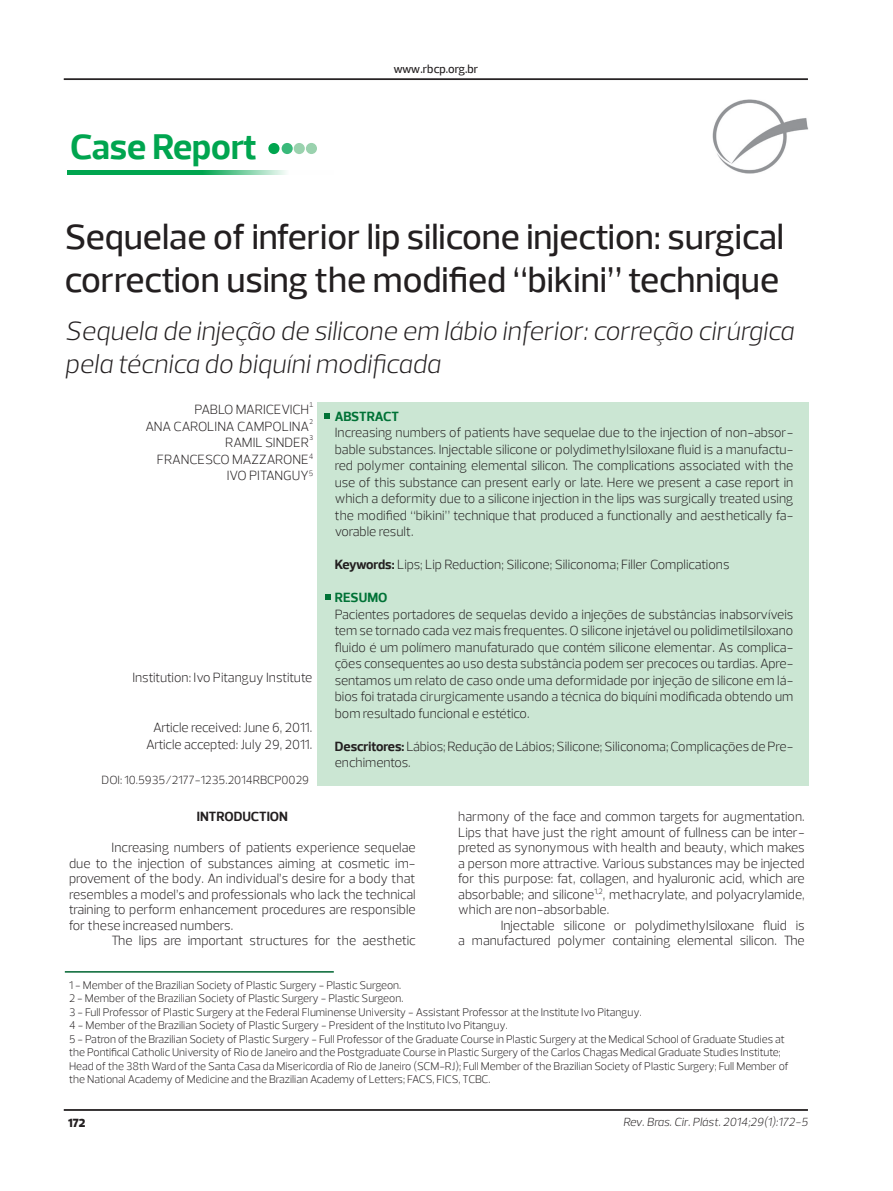
<style>
.page{position:relative;width:893px;height:1191px;background:#fff}
.page>*{position:absolute;margin:0;border:0;box-sizing:border-box;transform-origin:0 0}
.t1{font:500 36px/43.2px "Prelo";color:#231f20}
.t2{font:700 36px "Prelo";letter-spacing:-.005em;color:#00a54f}
.t3{font:italic 300 27px/32.4px "Prelo";color:#231f20}
.List_Paragraph{font:300 13.5px/16.5px "Prelo";color:#231f20;text-align:justify}
.List_Paragraph-2{font:300 13.5px "Prelo";letter-spacing:-.02em;color:#231f20}
.List_Paragraph-3{font:700 13.5px "Prelo";color:#007236}
.List_Paragraph-4{font:700 13.5px "Prelo";letter-spacing:-.01em;color:#231f20}
.t4{font:italic 300 12px "Prelo";color:#231f20}
.t5{font:300 12px "Prelo";color:#231f20}
.t6{font:500 12px "Prelo";color:#231f20}
.t7{font:900 12px "Prelo";color:#231f20}
.t8{font:300 11.25px/13.5px "Prelo";color:#231f20}
.s1{font-weight:700}
</style>
<div class="page">
<hr style="left:64px;top:79px;width:744px;height:1px;background:#231f20">
<hr style="left:64px;top:1109px;width:744px;height:1px;background:#231f20">
<hr style="left:64px;top:1110px;width:744px;height:1px;background:#231f20">
<hr style="left:65px;top:971px;width:269px;height:1px;background:#006531">
<div style="left:318px;top:402px;width:491px;height:384px;background:#cbe6d3"></div>
<svg style="left:324px;top:413px;width:6px;height:5px"></svg>
<svg style="left:325px;top:595px;width:6px;height:5px"></svg>
<img style="left:712px;top:99px;width:97px;height:74px">
<svg style="left:68px;top:170px;width:218px;height:4px"></svg>
<div style="left:268px;top:143px;width:11px;height:11px;background:#00a54f;border-radius:50%"></div>
<div style="left:294px;top:143px;width:11px;height:11px;background:#9ad2ae;border-radius:50%"></div>
<div style="left:282px;top:143px;width:11px;height:11px;background:#39b97a;border-radius:50%"></div>
<div style="left:306px;top:143px;width:11px;height:11px;background:#9ad2ae;border-radius:50%"></div>
<p class="t2" style="left:70px;top:124px;width:188px">Case Report</p>
<p class="t6" style="left:393px;top:61px;width:86px">www.rbcp.org.br</p>
<p class="t1" style="left:65px;top:215px;width:721px">Sequelae of inferior lip silicone injection: surgical correction using the modified “bikini” technique</p>
<p class="t3" style="left:65px;top:315px;width:730px">Sequela de injeção de silicone em lábio inferior: correção cirúrgica pela técnica do biquíni modificada</p>
<p class="List_Paragraph-2" style="left:195px;top:401px;width:120px">PABLO MARICEVICH¹</p>
<p class="List_Paragraph" style="left:145px;top:418px;width:170px">ANA CAROLINA CAMPOLINA²</p>
<p class="List_Paragraph" style="left:225px;top:434px;width:90px">RAMIL SINDER³</p>
<p class="List_Paragraph" style="left:157px;top:451px;width:158px">FRANCESCO MAZZARONE<sup>4</sup></p>
<p class="List_Paragraph" style="left:227px;top:467px;width:88px">IVO PITANGUY<sup>5</sup></p>
<p class="List_Paragraph-3" style="left:335px;top:408px;width:66px">ABSTRACT</p>
<p class="List_Paragraph" style="left:335px;top:424px;width:460px">Increasing numbers of patients have sequelae due to the injection of non-absor&shy;bable substances. Injectable silicone or polydimethylsiloxane fluid is a manufactu&shy;red polymer containing elemental silicon. The complications associated with the use of this substance can present early or late. Here we present a case report in which a deformity due to a silicone injection in the lips was surgically treated using the modified “bikini” technique that produced a functionally and aesthetically fa&shy;vorable result.</p>
<p class="List_Paragraph" style="left:335px;top:556px;width:396px"><span class="s1">Keywords:</span> Lips; Lip Reduction; Silicone; Siliconoma; Filler Complications</p>
<p class="List_Paragraph-3" style="left:335px;top:589px;width:54px">RESUMO</p>
<p class="List_Paragraph" style="left:335px;top:606px;width:460px">Pacientes portadores de sequelas devido a injeções de substâncias inabsorvíveis tem se tornado cada vez mais frequentes. O silicone injetável ou polidimetilsiloxano fluido é um polímero manufaturado que contém silicone elementar. As complica&shy;ções consequentes ao uso desta substância podem ser precoces ou tardias. Apre&shy;sentamos um relato de caso onde uma deformidade por injeção de silicone em lá&shy;bios foi tratada cirurgicamente usando a técnica do biquíni modificada obtendo um bom resultado funcional e estético.</p>
<p class="List_Paragraph" style="left:335px;top:738px;width:460px"><span class="s1">Descritores:</span> Lábios; Redução de Lábios; Silicone; Siliconoma; Complicações de Pre&shy;enchimentos.</p>
<p class="List_Paragraph" style="left:132px;top:670px;width:181px">Institution: Ivo Pitanguy Institute</p>
<p class="List_Paragraph" style="left:153px;top:719px;width:161px">Article received: June 6, 2011.</p>
<p class="List_Paragraph" style="left:146px;top:736px;width:168px">Article accepted: July 29, 2011.</p>
<p class="t5" style="left:102px;top:772px;width:209px">DOI: 10.5935/2177-1235.2014RBCP0029</p>
<p class="List_Paragraph-4" style="left:197px;top:808px;width:92px">INTRODUCTION</p>
<p class="List_Paragraph" style="left:69px;top:840px;width:348px;line-height:15.6px;text-indent:43px">Increasing numbers of patients experience sequelae due to the injection of substances aiming at cosmetic im&shy;provement of the body. An individual’s desire for a body that resembles a model’s and professionals who lack the technical training to perform enhancement procedures are responsible for these increased numbers.</p>
<p class="List_Paragraph" style="left:112px;top:932px;width:306px">The lips are important structures for the aesthetic</p>
<p class="List_Paragraph" style="left:458px;top:809px;width:348px;line-height:15.6px">harmony of the face and common targets for augmentation.<br>Lips that have just the right amount of fullness can be inter&shy;preted as synonymous with health and beauty, which makes a person more attractive. Various substances may be injected for this purpose: fat, collagen, and hyaluronic acid, which are absorbable; and silicone<sup>1,2</sup>, methacrylate, and polyacrylamide, which are non-absorbable.</p>
<p class="List_Paragraph" style="left:458px;top:917px;width:348px;line-height:15.6px;text-align:right">Injectable silicone or polydimethylsiloxane fluid is<br>a manufactured polymer containing elemental silicon. The</p>
<p class="t8" style="left:69px;top:978px;width:334px">1 - Member of the Brazilian Society of Plastic Surgery - Plastic Surgeon.</p>
<p class="t8" style="left:69px;top:991px;width:336px">2 - Member of the Brazilian Society of Plastic Surgery - Plastic Surgeon.</p>
<p class="t8" style="left:69px;top:1005px;width:574px">3 - Full Professor of Plastic Surgery at the Federal Fluminense University - Assistant Professor at the Institute Ivo Pitanguy.</p>
<p class="t8" style="left:69px;top:1018px;width:440px">4 - Member of the Brazilian Society of Plastic Surgery - President of the Instituto Ivo Pitanguy.</p>
<p class="t8" style="left:69px;top:1032px;width:721px">5 - Patron of the Brazilian Society of Plastic Surgery - Full Professor of the Graduate Course in Plastic Surgery at the Medical School of Graduate Studies at the Pontifical Catholic University of Rio de Janeiro and the Postgraduate Course in Plastic Surgery of the Carlos Chagas Medical Graduate Studies Institute; Head of the 38th Ward of the Santa Casa da Misericordia of Rio de Janeiro (SCM-RJ); Full Member of the Brazilian Society of Plastic Surgery; Full Member of the National Academy of Medicine and the Brazilian Academy of Letters; FACS, FICS, TCBC.</p>
<p class="t4" style="left:623px;top:1114px;width:186px">Rev. Bras. Cir. Plást. 2014;29(1):172-5</p>
<p class="t7" style="left:68px;top:1115px;width:19px">172</p>
<p class="t4" style="left:636px;top:1115px;width:174px">Rev. Bras. Cir. Plást. 2014;29(1):172</p>
</div>
